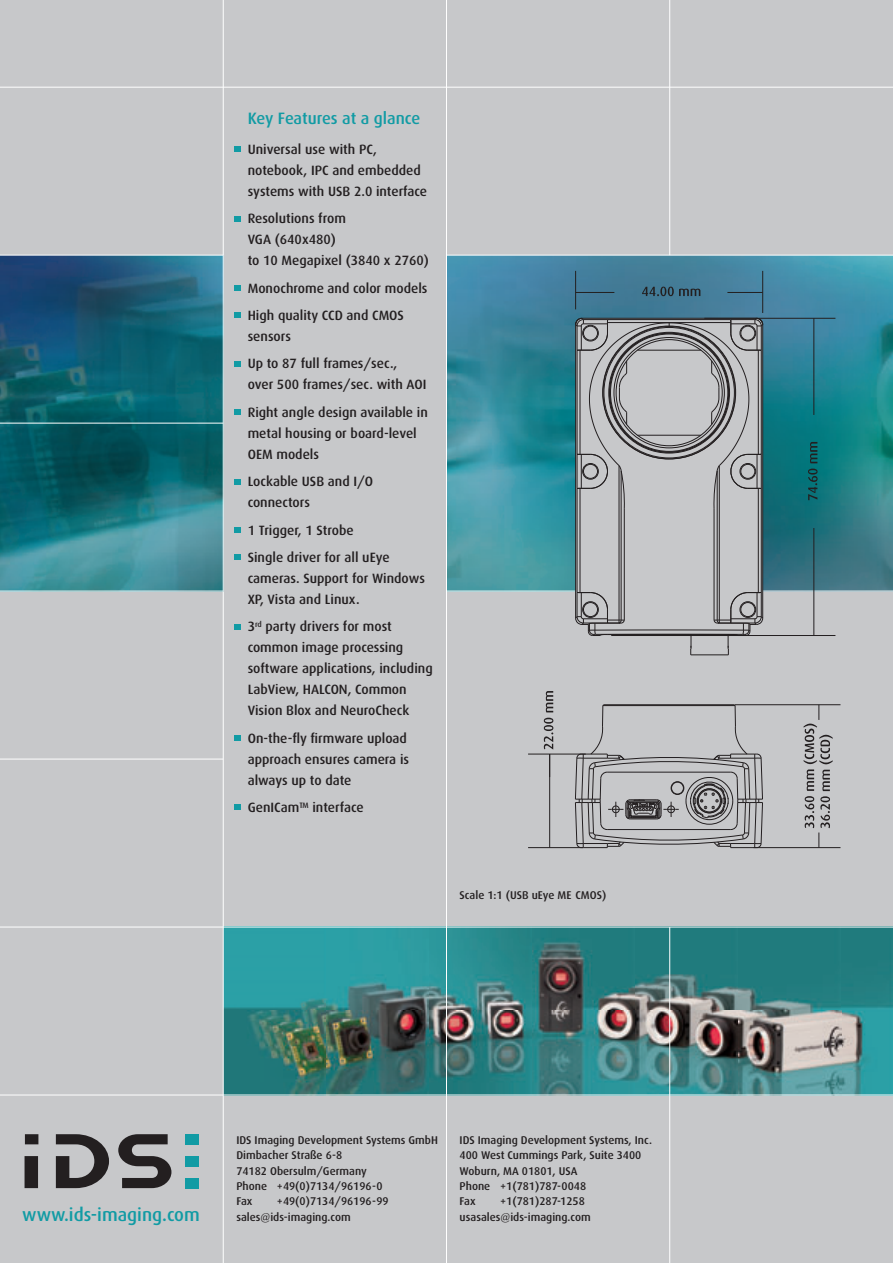
<style>
.page{position:relative;width:893px;height:1263px;background:#c7c8ca}
.page>*{position:absolute;margin:0;border:0;box-sizing:border-box;transform-origin:0 0}
.t1{font:500 18.3px "Dax";color:#119ba4}
.t2{font:500 16.5px "Dax";letter-spacing:-.005em;color:#119ba4}
.t3{font:500 13.5px/21px "Dax";color:#231f20}
.t4{font:500 11.25px/15.5px "Dax";color:#231f20}
</style>
<div class="page">
<img style="left:0;top:256px;width:223px;height:335px">
<img style="left:224px;top:928px;width:669px;height:167px">
<img style="left:447px;top:256px;width:446px;height:335px">
<svg style="left:234px;top:147px;width:6px;height:5px"></svg>
<svg style="left:234px;top:216px;width:6px;height:5px"></svg>
<svg style="left:234px;top:285px;width:6px;height:5px"></svg>
<svg style="left:234px;top:313px;width:6px;height:5px"></svg>
<svg style="left:234px;top:361px;width:6px;height:5px"></svg>
<svg style="left:234px;top:410px;width:6px;height:5px"></svg>
<svg style="left:234px;top:479px;width:6px;height:5px"></svg>
<svg style="left:234px;top:527px;width:6px;height:5px"></svg>
<svg style="left:234px;top:555px;width:6px;height:5px"></svg>
<svg style="left:234px;top:624px;width:6px;height:5px"></svg>
<svg style="left:234px;top:735px;width:6px;height:5px"></svg>
<svg style="left:234px;top:805px;width:6px;height:5px"></svg>
<svg style="left:56px;top:1134px;width:53px;height:54px"></svg>
<svg style="left:118px;top:1134px;width:53px;height:54px"></svg>
<svg style="left:25px;top:1134px;width:13px;height:54px"></svg>
<div style="left:185px;top:1178px;width:14px;height:10px;background:#119ba4"></div>
<div style="left:185px;top:1134px;width:14px;height:10px;background:#119ba4"></div>
<div style="left:185px;top:1156px;width:14px;height:10px;background:#119ba4"></div>
<hr style="left:669px;top:0;width:1px;height:255px;background:#fff">
<hr style="left:669px;top:927px;width:1px;height:336px;background:#fff">
<hr style="left:446px;top:0;width:1px;height:1263px;background:#fff">
<hr style="left:223px;top:0;width:1px;height:1263px;background:#fff">
<hr style="left:0;top:1095px;width:893px;height:1px;background:#fff">
<hr style="left:0;top:927px;width:893px;height:1px;background:#fff">
<hr style="left:0;top:255px;width:223px;height:1px;background:#fff">
<hr style="left:0;top:759px;width:223px;height:1px;background:#fff">
<hr style="left:446px;top:591px;width:447px;height:1px;background:#fff">
<hr style="left:0;top:591px;width:223px;height:1px;background:#fff">
<hr style="left:0;top:423px;width:223px;height:1px;background:#fff">
<hr style="left:446px;top:255px;width:447px;height:1px;background:#fff">
<hr style="left:0;top:87px;width:893px;height:1px;background:#fff">
<svg style="left:576px;top:508px;width:185px;height:84px"></svg>
<hr style="left:691px;top:655px;width:37px;height:1px;background:#231f20">
<hr style="left:624px;top:508px;width:1px;height:112px;background:#231f20">
<hr style="left:714px;top:508px;width:1px;height:112px;background:#231f20">
<hr style="left:762px;top:325px;width:1px;height:293px;background:#231f20">
<hr style="left:575px;top:325px;width:1px;height:293px;background:#231f20">
<hr style="left:621px;top:471px;width:1px;height:149px;background:#231f20">
<hr style="left:717px;top:471px;width:1px;height:149px;background:#231f20">
<hr style="left:758px;top:488px;width:1px;height:104px;background:#231f20">
<hr style="left:719px;top:466px;width:1px;height:154px;background:#231f20">
<hr style="left:619px;top:466px;width:1px;height:154px;background:#231f20">
<hr style="left:580px;top:488px;width:1px;height:104px;background:#231f20">
<hr style="left:761px;top:488px;width:1px;height:104px;background:#231f20">
<hr style="left:577px;top:488px;width:1px;height:104px;background:#231f20">
<svg style="left:575px;top:318px;width:189px;height:190px"></svg>
<svg style="left:575px;top:592px;width:188px;height:63px"></svg>
<hr style="left:727px;top:292px;width:36px;height:1px;background:#231f20">
<hr style="left:576px;top:292px;width:38px;height:1px;background:#231f20">
<hr style="left:762px;top:271px;width:1px;height:42px;background:#231f20">
<hr style="left:575px;top:271px;width:1px;height:38px;background:#231f20">
<hr style="left:814px;top:528px;width:1px;height:107px;background:#231f20">
<hr style="left:814px;top:318px;width:1px;height:97px;background:#231f20">
<hr style="left:611px;top:635px;width:224px;height:1px;background:#231f20">
<hr style="left:704px;top:318px;width:131px;height:1px;background:#231f20">
<svg style="left:810px;top:442px;width:7px;height:21px"></svg>
<svg style="left:808px;top:469px;width:9px;height:31px"></svg>
<svg style="left:642px;top:287px;width:58px;height:9px"></svg>
<svg style="left:575px;top:704px;width:188px;height:144px"></svg>
<hr style="left:549px;top:754px;width:1px;height:94px;background:#231f20">
<hr style="left:528px;top:847px;width:55px;height:1px;background:#231f20">
<hr style="left:528px;top:754px;width:58px;height:1px;background:#231f20">
<svg style="left:546px;top:691px;width:7px;height:21px"></svg>
<hr style="left:753px;top:847px;width:87px;height:1px;background:#231f20">
<hr style="left:735px;top:704px;width:105px;height:1px;background:#231f20">
<svg style="left:544px;top:718px;width:9px;height:59px"></svg>
<svg style="left:803px;top:705px;width:30px;height:143px"></svg>
<p class="t2" style="left:248px;top:109px;width:174px">Key Features at a glance</p>
<p class="t3" style="left:248px;top:139px;width:181px">Universal use with PC, notebook, IPC and embedded systems with USB 2.0 interface</p>
<p class="t3" style="left:248px;top:208px;width:183px">Resolutions from<br>VGA (640x480)<br>to 10 Megapixel (3840 x 2760)</p>
<p class="t3" style="left:248px;top:274px;width:181px;line-height:27.5px">Monochrome and color models<br>High quality CCD and CMOS</p>
<p class="t3" style="left:248px;top:323px;width:151px;line-height:27.5px">sensors<br>Up to 87 full frames/sec.,</p>
<p class="t3" style="left:248px;top:371px;width:182px;line-height:27.5px">over 500 frames/sec. with AOI<br>Right angle design available in</p>
<p class="t3" style="left:248px;top:423px;width:171px">metal housing or board-level<br>OEM models</p>
<p class="t3" style="left:248px;top:471px;width:127px">Lockable USB and I/O connectors</p>
<p class="t3" style="left:248px;top:516px;width:143px;line-height:27.5px">1 Trigger, 1 Strobe<br>Single driver for all uEye</p>
<p class="t3" style="left:248px;top:568px;width:179px">cameras. Support for Windows<br>XP, Vista and Linux.</p>
<p class="t3" style="left:248px;top:616px;width:187px">3<sup>rd</sup> party drivers for most common image processing software applications, including<br>LabView, HALCON, Common<br>Vision Blox and NeuroCheck</p>
<p class="t3" style="left:248px;top:728px;width:163px">On-the-fly firmware upload approach ensures camera is always up to date</p>
<p class="t3" style="left:248px;top:797px;width:117px">GenICam<sup>TM</sup> interface</p>
<p class="t4" style="left:460px;top:888px;width:148px">Scale 1:1 (USB uEye ME CMOS)</p>
<p class="t4" style="left:236px;top:1132px;width:203px">IDS Imaging Development Systems GmbH<br>Dimbacher Straße 6-8<br>74182 Obersulm/Germany<br>Phone +49(0)7134/96196-0<br>Fax</p>
<p class="t4" style="left:460px;top:1132px;width:194px">IDS Imaging Development Systems, Inc.<br>400 West Cummings Park, Suite 3400<br>Woburn, MA 01801, USA<br>Phone +1(781)787-0048<br>Fax</p>
<p class="t4" style="left:236px;top:1194px;width:154px;text-indent:40px">+49(0)7134/96196-99 sales@ids-imaging.com</p>
<p class="t4" style="left:500px;top:1194px;width:86px">+1(781)287-1258</p>
<h1 class="t1" style="left:22px;top:1204px;width:179px">www.ids-imaging.com</h1>
<p class="t4" style="left:460px;top:1209px;width:133px">usasales@ids-imaging.com</p>
</div>
